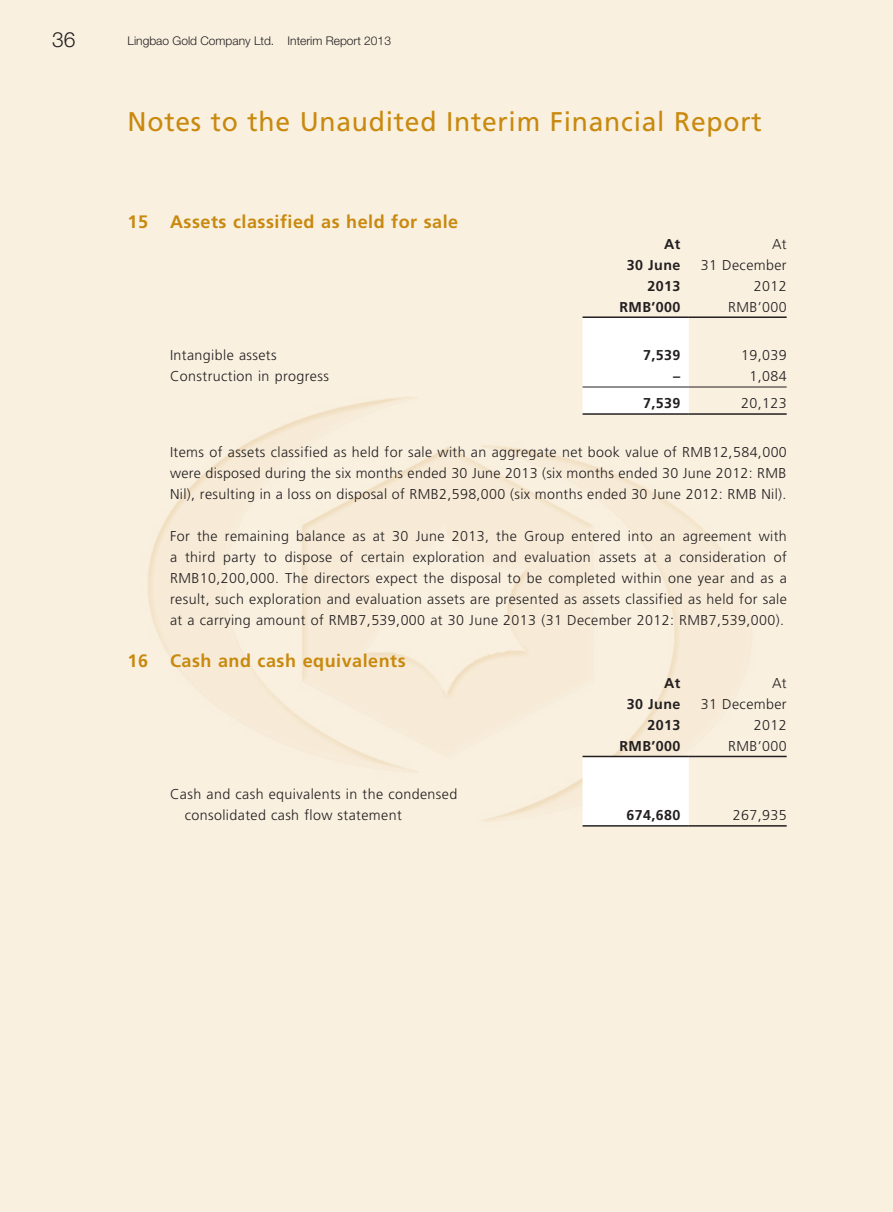
<style>
.page{position:relative;width:893px;height:1212px;background:#f9f0e0}
.page>*{position:absolute;margin:0;border:0;box-sizing:border-box;transform-origin:0 0}
.t1{font:27px "Frutiger LT Std";letter-spacing:.03em;color:#c8890e}
.t2{font:300 21px "Helvetica Neue LT Std";color:#231f20}
.t3{font:700 18px "Frutiger LT Std";letter-spacing:.03em;color:#c8890e}
.t4{font:300 14.25px/21px "Frutiger LT Std";letter-spacing:.03em;color:#231f20;text-align:justify}
.t5{font:700 14.25px "Frutiger LT Std";letter-spacing:.03em;color:#231f20}
.t6{font:300 12px "Helvetica Neue LT Std";color:#231f20}
</style>
<div class="page">
<img style="left:148px;top:364px;width:629px;height:463px">
<div style="left:583px;top:318px;width:106px;height:95px;background:#fff"></div>
<hr style="left:583px;top:316px;width:106px;height:2px;background:#231f20">
<hr style="left:689px;top:316px;width:98px;height:2px;background:#231f20">
<hr style="left:583px;top:387px;width:106px;height:1px;background:#231f20">
<hr style="left:689px;top:387px;width:98px;height:1px;background:#231f20">
<hr style="left:583px;top:413px;width:106px;height:2px;background:#231f20">
<hr style="left:689px;top:413px;width:98px;height:2px;background:#231f20">
<div style="left:583px;top:757px;width:106px;height:68px;background:#fff"></div>
<hr style="left:583px;top:756px;width:106px;height:1px;background:#231f20">
<hr style="left:689px;top:756px;width:98px;height:1px;background:#231f20">
<hr style="left:583px;top:825px;width:106px;height:2px;background:#231f20">
<hr style="left:689px;top:825px;width:98px;height:2px;background:#231f20">
<h2 class="t2" style="left:52px;top:27px;width:25px">36</h2>
<p class="t6" style="left:128px;top:33px;width:265px">Lingbao Gold Company Ltd. Interim Report 2013</p>
<h1 class="t1" style="left:128px;top:105px;width:636px">Notes to the Unaudited Interim Financial Report</h1>
<p class="t3" style="left:128px;top:211px;width:332px">15 Assets classified as held for sale</p>
<p class="t5" style="left:664px;top:235px;width:18px">At</p>
<p class="t4" style="left:772px;top:233px;width:16px">At</p>
<p class="t5" style="left:627px;top:256px;width:55px">30 June</p>
<p class="t4" style="left:701px;top:254px;width:87px">31 December</p>
<p class="t5" style="left:647px;top:277px;width:34px">2013</p>
<p class="t4" style="left:754px;top:275px;width:34px">2012</p>
<p class="t5" style="left:619px;top:298px;width:62px">RMB’000</p>
<p class="t4" style="left:728px;top:296px;width:60px">RMB’000</p>
<p class="t4" style="left:170px;top:345px;width:108px">Intangible assets</p>
<p class="t5" style="left:643px;top:347px;width:39px">7,539</p>
<p class="t4" style="left:741px;top:345px;width:47px">19,039</p>
<p class="t4" style="left:170px;top:366px;width:160px">Construction in progress</p>
<p class="t5" style="left:673px;top:368px;width:9px">–</p>
<p class="t4" style="left:749px;top:366px;width:39px">1,084</p>
<p class="t5" style="left:643px;top:395px;width:39px">7,539</p>
<p class="t4" style="left:741px;top:393px;width:47px">20,123</p>
<p class="t4" style="left:170px;top:442px;width:618px">Items of assets classified as held for sale with an aggregate net book value of RMB12,584,000 were disposed during the six months ended 30 June 2013 (six months ended 30 June 2012: RMB Nil), resulting in a loss on disposal of RMB2,598,000 (six months ended 30 June 2012: RMB Nil).</p>
<p class="t4" style="left:170px;top:526px;width:618px">For the remaining balance as at 30 June 2013, the Group entered into an agreement with a third party to dispose of certain exploration and evaluation assets at a consideration of RMB10,200,000. The directors expect the disposal to be completed within one year and as a result, such exploration and evaluation assets are presented as assets classified as held for sale at a carrying amount of RMB7,539,000 at 30 June 2013 (31 December 2012: RMB7,539,000).</p>
<p class="t3" style="left:128px;top:650px;width:280px">16 Cash and cash equivalents</p>
<p class="t5" style="left:664px;top:674px;width:18px">At</p>
<p class="t4" style="left:772px;top:673px;width:16px">At</p>
<p class="t5" style="left:627px;top:695px;width:55px">30 June</p>
<p class="t4" style="left:701px;top:694px;width:87px">31 December</p>
<p class="t5" style="left:647px;top:716px;width:34px">2013</p>
<p class="t4" style="left:754px;top:715px;width:34px">2012</p>
<p class="t5" style="left:619px;top:737px;width:62px">RMB’000</p>
<p class="t4" style="left:728px;top:736px;width:60px">RMB’000</p>
<p class="t4" style="left:185px;top:784px;width:274px;text-indent:-15px">Cash and cash equivalents in the condensed consolidated cash flow statement</p>
<p class="t5" style="left:626px;top:807px;width:55px">674,680</p>
<p class="t4" style="left:733px;top:805px;width:55px">267,935</p>
</div>
